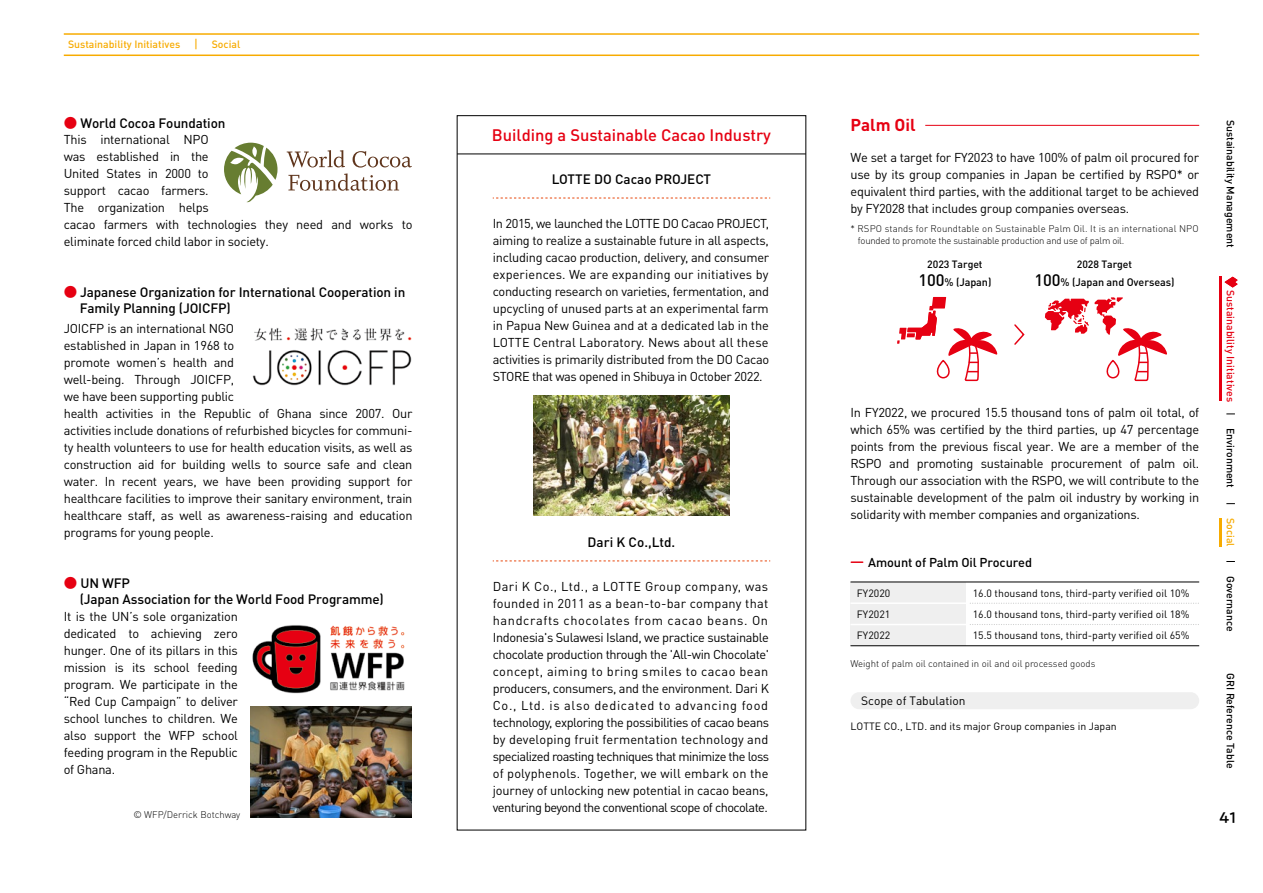
<style>
.page{position:relative;width:1263px;height:893px;background:#fff}
.page>*{position:absolute;margin:0;border:0;box-sizing:border-box;transform-origin:0 0}
.t1{font:700 16.95px "DIN Pro";color:#e60012}
.t2{font:500 16.5px "DIN Pro";color:#e60012}
.t3{font:500 15px "PA1 Gothic Std";color:#000}
.t4{font:500 13.5px/16.2px "DIN Pro";letter-spacing:-.01em;color:#000}
.t5{font:12.75px/17px "DIN Pro";letter-spacing:-.02em;color:#000;text-align:justify}
.t6{font:500 12.75px "DIN Pro";letter-spacing:-.01em;color:#000}
.t7{font:12px "DIN Pro";color:#000}
.t8{font:500 10.8px "DIN Pro";letter-spacing:-.005em;color:#000}
.t9{font:10.5px/21px "DIN Pro";color:#000;text-align:justify}
.t10{font:500 10.5px "DIN Pro";color:#000}
.t11{font:500 10.5px "DIN Pro";color:#f7ab00}
.t12{font:500 10.5px "DIN Pro";color:#e60012}
.t13{font:300 9.6px/11.7px "DIN Pro";color:#000}
.s1{font-family:"PA1 Gothic Std"}
.s2{font-family:"PA1 Gothic Std";color:#e60012}
.s3{font-size:16.5px}
</style>
<div class="page">
<img style="left:250px;top:707px;width:162px;height:110px">
<img style="left:252px;top:328px;width:160px;height:58px">
<img style="left:252px;top:625px;width:153px;height:69px">
<svg style="left:287px;top:150px;width:125px;height:41px"></svg>
<svg style="left:224px;top:143px;width:53px;height:59px"></svg>
<svg style="left:493px;top:197px;width:277px;height:2px"></svg>
<hr style="left:457px;top:154px;width:349px;height:1px;background:#000">
<svg style="left:493px;top:560px;width:277px;height:2px"></svg>
<svg style="left:897px;top:297px;width:101px;height:85px"></svg>
<svg style="left:1045px;top:297px;width:122px;height:85px"></svg>
<svg style="left:1014px;top:324px;width:11px;height:21px"></svg>
<div style="left:850px;top:582px;width:116px;height:64px;background:#efefef"></div>
<hr style="left:850px;top:582px;width:349px;height:1px;background:#000">
<hr style="left:850px;top:602px;width:116px;height:2px;background:#fff">
<hr style="left:850px;top:624px;width:116px;height:1px;background:#fff">
<svg style="left:970px;top:603px;width:229px;height:1px"></svg>
<svg style="left:970px;top:624px;width:229px;height:1px"></svg>
<hr style="left:850px;top:645px;width:349px;height:1px;background:#000">
<svg style="left:851px;top:561px;width:12px;height:2px"></svg>
<div style="left:850px;top:692px;width:349px;height:17px;background:#efefef;border-radius:9px"></div>
<hr style="left:925px;top:125px;width:274px;height:1px;background:#e60012">
<img style="left:533px;top:395px;width:197px;height:121px">
<hr style="left:1219px;top:518px;width:3px;height:29px;background:#f7ab00">
<svg style="left:1224px;top:277px;width:13px;height:10px"></svg>
<hr style="left:1219px;top:277px;width:3px;height:124px;background:#e60012">
<hr style="left:64px;top:55px;width:1135px;height:1px;background:#f7ab00">
<hr style="left:64px;top:33px;width:1135px;height:2px;background:#f7ab00">
<p class="t11" style="left:68px;top:38px;width:174px">Sustainability Initiatives<span class="s1">　｜　</span>Social</p>
<p class="t4" style="left:64px;top:114px;width:163px"><span class="s2">●</span> World Cocoa Foundation</p>
<p class="t5" style="left:64px;top:130px;width:350px;text-align:left">This international NPO<br>was established in the<br>United States in 2000 to<br>support cacao farmers.<br>The organization helps<br>cacao farmers with technologies they need and works to eliminate forced child labor in society.</p>
<p class="t4" style="left:80px;top:284px;width:327px;text-indent:-16px"><span class="s2">●</span> Japanese Organization for International Cooperation in<br>Family Planning (JOICFP)</p>
<p class="t5" style="left:64px;top:318px;width:350px;text-align:left">JOICFP is an international NGO<br>established in Japan in 1968 to<br>promote women’s health and<br>well-being. Through JOICFP,<br>we have been supporting public<br>health activities in the Republic of Ghana since 2007. Our activities include donations of refurbished bicycles for communi&shy;ty health volunteers to use for health education visits, as well as construction aid for building wells to source safe and clean water. In recent years, we have been providing support for healthcare facilities to improve their sanitary environment, train healthcare staff, as well as awareness-raising and education programs for young people.</p>
<p class="t4" style="left:80px;top:574px;width:306px;text-indent:-16px"><span class="s2">●</span> UN WFP<br>(Japan Association for the World Food Programme)</p>
<p class="t5" style="left:64px;top:607px;width:176px">It is the UN’s sole organization dedicated to achieving zero hunger. One of its pillars in this mission is its school feeding program. We participate in the “Red Cup Campaign” to deliver school lunches to children. We also support the WFP school feeding program in the Republic of Ghana.</p>
<p class="t13" style="left:133px;top:807px;width:109px">© WFP/Derrick Botchway</p>
<p class="t2" style="left:492px;top:124px;width:281px">Building a Sustainable Cacao Industry</p>
<p class="t4" style="left:552px;top:170px;width:161px">LOTTE DO Cacao PROJECT</p>
<p class="t5" style="left:493px;top:214px;width:278px">In 2015, we launched the LOTTE DO Cacao PROJECT, aiming to realize a sustainable future in all aspects, including cacao production, delivery, and consumer experiences. We are expanding our initiatives by conducting research on varieties, fermentation, and upcycling of unused parts at an experimental farm in Papua New Guinea and at a dedicated lab in the LOTTE Central Laboratory. News about all these activities is primarily distributed from the DO Cacao STORE that was opened in Shibuya in October 2022.</p>
<p class="t4" style="left:588px;top:533px;width:89px">Dari K Co.,Ltd.</p>
<p class="t5" style="left:493px;top:577px;width:278px">Dari K Co., Ltd., a LOTTE Group company, was founded in 2011 as a bean-to-bar company that handcrafts chocolates from cacao beans. On Indonesia's Sulawesi Island, we practice sustainable chocolate production through the 'All-win Chocolate' concept, aiming to bring smiles to cacao bean producers, consumers, and the environment. Dari K Co., Ltd. is also dedicated to advancing food technology, exploring the possibilities of cacao beans by developing fruit fermentation technology and specialized roasting techniques that minimize the loss of polyphenols. Together, we will embark on the journey of unlocking new potential in cacao beans, venturing beyond the conventional scope of chocolate.</p>
<h1 class="t1" style="left:850px;top:110px;width:67px">Palm Oil</h1>
<p class="t5" style="left:850px;top:148px;width:350px">We set a target for FY2023 to have 100% of palm oil procured for use by its group companies in Japan be certified by RSPO* or equivalent third parties, with the additional target to be achieved by FY2028 that includes group companies overseas.</p>
<p class="t13" style="left:858px;top:222px;width:342px;text-indent:-7px">* RSPO stands for Roundtable on Sustainable Palm Oil. It is an international NPO founded to promote the sustainable production and use of palm oil.</p>
<p class="t10" style="left:927px;top:257px;width:57px">2023 Target</p>
<p class="t8" style="left:918px;top:274px;width:74px"><span class="s3">100</span>% (Japan)</p>
<p class="t10" style="left:1077px;top:257px;width:57px">2028 Target</p>
<p class="t8" style="left:1034px;top:274px;width:141px"><span class="s3">100</span>% (Japan and Overseas)</p>
<p class="t5" style="left:850px;top:403px;width:350px">In FY2022, we procured 15.5 thousand tons of palm oil total, of which 65% was certified by the third parties, up 47 percentage points from the previous fiscal year. We are a member of the RSPO and promoting sustainable procurement of palm oil.<br>Through our association with the RSPO, we will contribute to the sustainable development of the palm oil industry by working in solidarity with member companies and organizations.</p>
<p class="t6" style="left:868px;top:553px;width:165px">Amount of Palm Oil Procured</p>
<p class="t9" style="left:857px;top:582px;width:35px">FY2020<br>FY2021<br>FY2022</p>
<p class="t9" style="left:973px;top:582px;width:218px">16.0 thousand tons, third-party verified oil 10% 16.0 thousand tons, third-party verified oil 18% 15.5 thousand tons, third-party verified oil 65%</p>
<p class="t13" style="left:850px;top:656px;width:246px">Weight of palm oil contained in oil and oil processed goods</p>
<p class="t7" style="left:861px;top:691px;width:106px">Scope of Tabulation</p>
<p class="t9" style="left:850px;top:714px;width:268px">LOTTE CO., LTD. and its major Group companies in Japan</p>
<p class="t10" style="left:1238px;top:120px;width:129px;rotate:90deg">Sustainability Management</p>
<p class="t12" style="left:1238px;top:290px;width:114px;rotate:90deg">Sustainability Initiatives</p>
<p class="t10" style="left:1238px;top:428px;width:62px;rotate:90deg">Environment</p>
<p class="t11" style="left:1238px;top:518px;width:30px;rotate:90deg">Social</p>
<p class="t10" style="left:1238px;top:576px;width:57px;rotate:90deg">Governance</p>
<p class="t10" style="left:1238px;top:673px;width:96px;rotate:90deg">GRI Reference Table</p>
<p class="t3" style="left:1219px;top:809px;width:19px">41</p>
</div>
